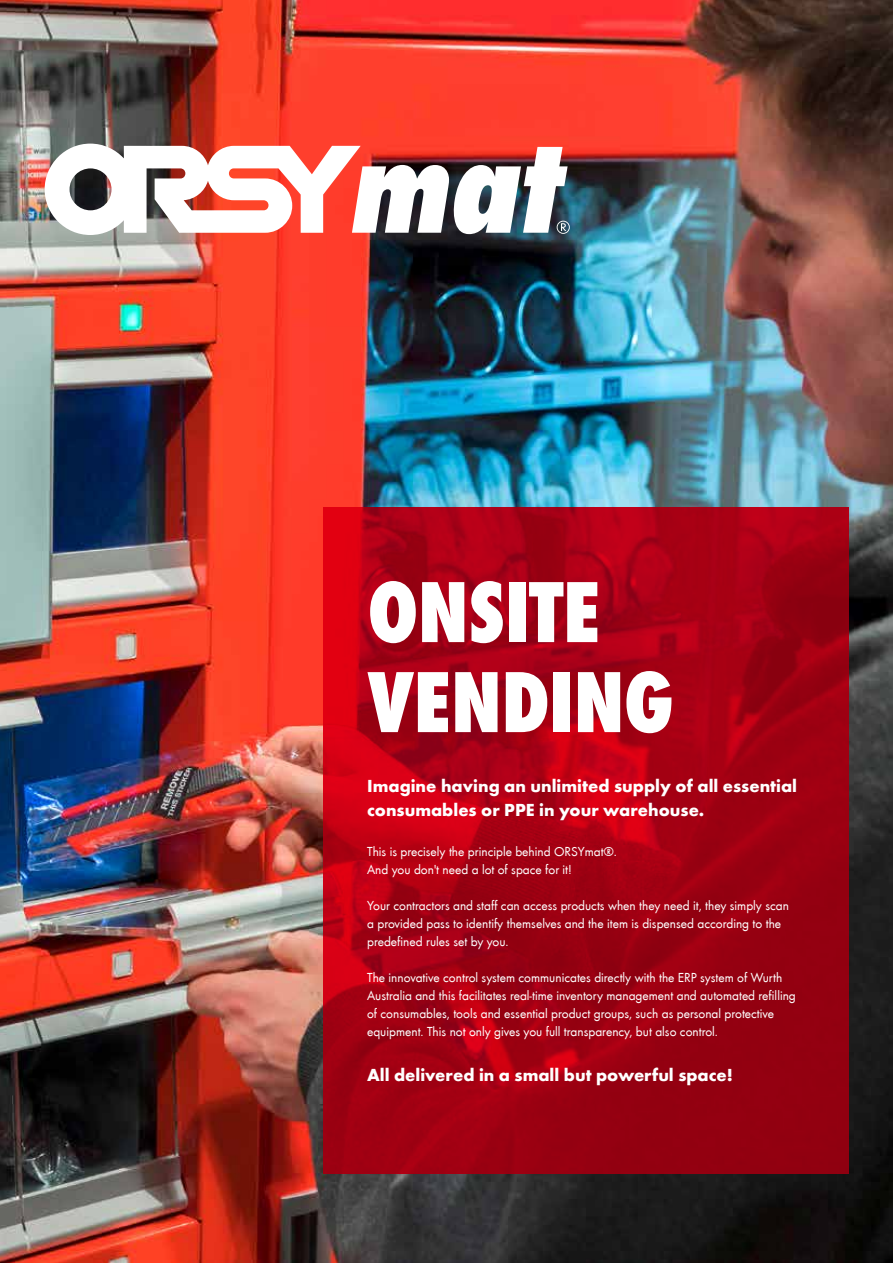
<style>
.page{position:relative;width:893px;height:1263px;background:#fff}
.page>*{position:absolute;margin:0;border:0;box-sizing:border-box;transform-origin:0 0}
.t1{font:800 condensed 90px/90px "Wuerth Global";letter-spacing:-.005em;color:#fff}
.t2{font:700 18px/24px "Wuerth";color:#fff}
.t3{font:13.5px/18px "Wuerth";color:#fff}
</style>
<div class="page">
<img style="left:0;top:0;width:893px;height:1263px">
<svg style="left:323px;top:508px;width:525px;height:666px;background:#a40012"></svg>
<svg style="left:45px;top:144px;width:525px;height:91px"></svg>
<h1 class="t1" style="left:367px;top:566px;width:308px">ONSITE<br>VENDING</h1>
<h2 class="t2" style="left:367px;top:772px;width:431px">Imagine having an unlimited supply of all essential consumables or PPE in your warehouse.</h2>
<p class="t3" style="left:367px;top:842px;width:251px">This is precisely the principle behind ORSYmat®.<br>And you don't need a lot of space for it!</p>
<p class="t3" style="left:367px;top:896px;width:423px">Your contractors and staff can access products when they need it, they simply scan a provided pass to identify themselves and the item is dispensed according to the predefined rules set by you.</p>
<p class="t3" style="left:367px;top:968px;width:430px">The innovative control system communicates directly with the ERP system of Wurth Australia and this facilitates real-time inventory management and automated refilling of consumables, tools and essential product groups, such as personal protective equipment. This not only gives you full transparency, but also control.</p>
<h2 class="t2" style="left:367px;top:1062px;width:367px">All delivered in a small but powerful space!</h2>
</div>
